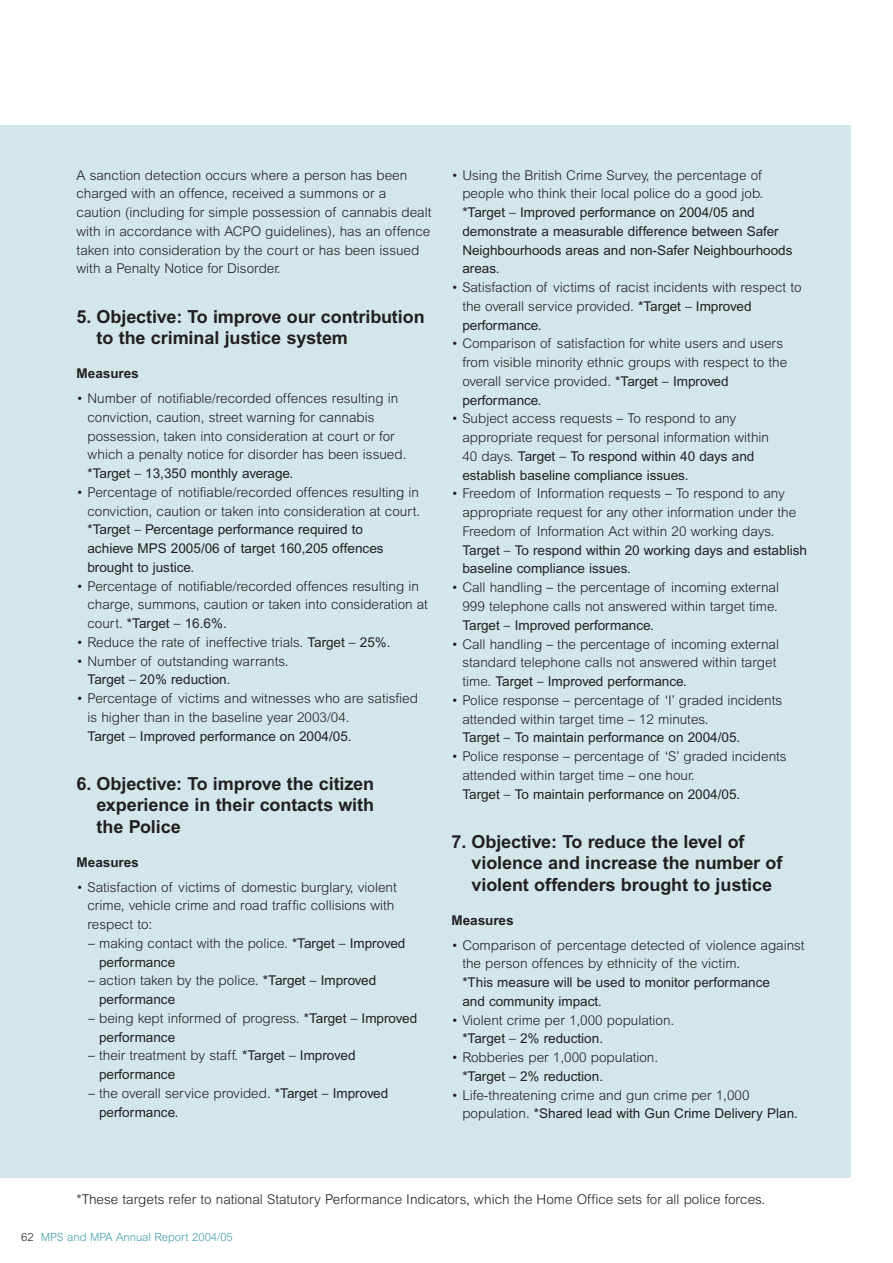
<style>
.page{position:relative;width:893px;height:1263px;background:#fff}
.page>*{position:absolute;margin:0;border:0;box-sizing:border-box;transform-origin:0 0}
.t1{font:700 18px/21.6px "Arial";letter-spacing:-.005em;color:#231f20}
.t2{font:300 13.5px/18.8px "Arial";color:#231f20}
.t3{font:13.5px/18.8px "Arial";color:#231f20}
.t4{font:700 13.5px "Arial";color:#231f20}
.t5{font:300 11.25px "Arial";color:#409eab}
.s1{font-weight:400}
.s2{font-family:"Helvetica Neue"}
.s3{font-family:"Helvetica Neue";font-weight:300}
.s4{font-weight:300}
.s5{color:#231f20}
</style>
<div class="page">
<div style="left:0;top:125px;width:850px;height:1053px;background:#d3e6ea"></div>
<p class="t2" style="left:77px;top:167px;width:356px">A sanction detection occurs where a person has been charged with an offence, received a summons or a caution (including for simple possession of cannabis dealt with in accordance with ACPO guidelines), has an offence taken into consideration by the court or has been issued with a Penalty Notice for Disorder.</p>
<h1 class="t1" style="left:97px;top:308px;width:329px;text-indent:-20px">5. Objective: To improve our contribution to the criminal justice system</h1>
<p class="t4" style="left:77px;top:368px;width:64px">Measures</p>
<p class="t2" style="left:87px;top:390px;width:320px;text-indent:-11px">• Number of notifiable/recorded offences resulting in conviction, caution, street warning for cannabis possession, taken into consideration at court or for which a penalty notice for disorder has been issued. <span class="s1">*Target</span> <span class="s2">–</span> <span class="s1">13,350 monthly average.</span></p>
<p class="t2" style="left:87px;top:484px;width:334px;text-indent:-11px">• Percentage of notifiable/recorded offences resulting in conviction, caution or taken into consideration at court. <span class="s1">*Target</span> <span class="s2">–</span> <span class="s1">Percentage performance required to<br>achieve MPS 2005/06 of target 160,205 offences brought to justice.</span></p>
<p class="t2" style="left:87px;top:578px;width:342px;text-indent:-11px">• Percentage of notifiable/recorded offences resulting in charge, summons, caution or taken into consideration at court. <span class="s1">*Target</span> <span class="s2">–</span> <span class="s1">16.6%.</span></p>
<p class="t2" style="left:77px;top:634px;width:315px">• Reduce the rate of ineffective trials. <span class="s1">Target</span> <span class="s2">–</span> <span class="s1">25%.</span></p>
<p class="t2" style="left:87px;top:653px;width:202px;text-indent:-11px">• Number of outstanding warrants.<br><span class="s1">Target</span> <span class="s2">–</span> <span class="s1">20% reduction.</span></p>
<p class="t2" style="left:87px;top:690px;width:332px;text-indent:-11px">• Percentage of victims and witnesses who are satisfied is higher than in the baseline year 2003/04.<br><span class="s1">Target</span> <span class="s2">–</span> <span class="s1">Improved performance on 2004/05.</span></p>
<h1 class="t1" style="left:97px;top:775px;width:279px;text-align:justify;text-indent:-20px">6. Objective: To improve the citizen experience in their contacts with the Police</h1>
<p class="t4" style="left:77px;top:857px;width:64px">Measures</p>
<p class="t2" style="left:87px;top:879px;width:311px;text-indent:-11px">• Satisfaction of victims of domestic burglary, violent crime, vehicle crime and road traffic collisions with respect to:</p>
<p class="t2" style="left:99px;top:935px;width:308px;text-indent:-11px"><span class="s2">–</span> making contact with the police. <span class="s1">*Target</span> <span class="s2">–</span> <span class="s1">Improved performance</span></p>
<p class="t3" style="left:99px;top:973px;width:279px;text-indent:-11px"><span class="s3">–</span> <span class="s4">action taken by the police.</span> *Target <span class="s3">–</span> Improved performance</p>
<p class="t2" style="left:99px;top:1010px;width:319px;text-indent:-11px"><span class="s2">–</span> being kept informed of progress. <span class="s1">*Target</span> <span class="s2">–</span> <span class="s1">Improved performance</span></p>
<p class="t3" style="left:99px;top:1048px;width:258px;text-indent:-11px"><span class="s3">–</span> <span class="s4">their treatment by staff.</span> *Target <span class="s3">–</span> Improved performance</p>
<p class="t3" style="left:99px;top:1085px;width:291px;text-indent:-11px"><span class="s3">–</span> <span class="s4">the overall service provided.</span> *Target <span class="s3">–</span> Improved performance.</p>
<p class="t3" style="left:462px;top:167px;width:331px;text-indent:-11px"><span class="s4">• Using the British Crime Survey, the percentage of people who think their local police do a good job. </span>*Target <span class="s3">–</span> Improved performance on 2004/05 and demonstrate a measurable difference between Safer Neighbourhoods areas and non-Safer Neighbourhoods areas.</p>
<p class="t2" style="left:462px;top:280px;width:341px;text-indent:-11px">• Satisfaction of victims of racist incidents with respect to the overall service provided. <span class="s1">*Target</span> <span class="s2">–</span> <span class="s1">Improved performance.</span></p>
<p class="t2" style="left:462px;top:336px;width:326px;text-indent:-11px">• Comparison of satisfaction for white users and users from visible minority ethnic groups with respect to the overall service provided. <span class="s1">*Target</span> <span class="s2">–</span> <span class="s1">Improved performance.</span></p>
<p class="t2" style="left:462px;top:411px;width:308px;text-indent:-11px">• Subject access requests <span class="s2">–</span> To respond to any appropriate request for personal information within 40 days. <span class="s1">Target</span> <span class="s2">–</span> <span class="s1">To respond within 40 days and establish baseline compliance issues.</span></p>
<p class="t2" style="left:462px;top:486px;width:346px;text-indent:-11px">• Freedom of Information requests <span class="s2">–</span> To respond to any appropriate request for any other information under the Freedom of Information Act within 20 working days.<br><span class="s1">Target</span> <span class="s2">–</span> <span class="s1">To respond within 20 working days and establish baseline compliance issues.</span></p>
<p class="t2" style="left:462px;top:580px;width:318px;text-align:justify;text-indent:-11px">• Call handling <span class="s2">–</span> the percentage of incoming external 999 telephone calls not answered within target time.<br><span class="s1">Target</span> <span class="s2">–</span> <span class="s1">Improved performance.</span></p>
<p class="t2" style="left:462px;top:636px;width:318px;text-indent:-11px">• Call handling <span class="s2">–</span> the percentage of incoming external standard telephone calls not answered within target time. <span class="s1">Target</span> <span class="s2">–</span> <span class="s1">Improved performance.</span></p>
<p class="t2" style="left:462px;top:692px;width:321px;text-indent:-11px">• Police response <span class="s2">–</span> percentage of ‘I’ graded incidents attended within target time <span class="s2">–</span> 12 minutes.<br><span class="s1">Target</span> <span class="s2">–</span> <span class="s1">To maintain performance on 2004/05.</span></p>
<p class="t2" style="left:462px;top:748px;width:326px;text-indent:-11px">• Police response <span class="s2">–</span> percentage of ‘S’ graded incidents attended within target time <span class="s2">–</span> one hour.<br><span class="s1">Target</span> <span class="s2">–</span> <span class="s1">To maintain performance on 2004/05.</span></p>
<h1 class="t1" style="left:471px;top:833px;width:312px;text-indent:-20px">7. Objective: To reduce the level of violence and increase the number of violent offenders brought to justice</h1>
<p class="t4" style="left:451px;top:915px;width:64px">Measures</p>
<p class="t2" style="left:462px;top:937px;width:344px;text-indent:-11px">• Comparison of percentage detected of violence against the person offences by ethnicity of the victim.</p>
<p class="t3" style="left:462px;top:975px;width:309px">*This measure will be used to monitor performance and community impact.</p>
<p class="t2" style="left:462px;top:1012px;width:213px;text-indent:-11px">• Violent crime per 1,000 population. <span class="s1">*Target</span> <span class="s2">–</span> <span class="s1">2% reduction.</span></p>
<p class="t2" style="left:462px;top:1050px;width:197px;text-indent:-11px">• Robberies per 1,000 population. <span class="s1">*Target</span> <span class="s2">–</span> <span class="s1">2% reduction.</span></p>
<p class="t2" style="left:462px;top:1087px;width:337px;text-indent:-11px">• Life-threatening crime and gun crime per 1,000 population. <span class="s1">*Shared lead with Gun Crime Delivery Plan.</span></p>
<p class="t2" style="left:77px;top:1192px;width:690px">*These targets refer to national Statutory Performance Indicators, which the Home Office sets for all police forces.</p>
<p class="t5" style="left:21px;top:1233px;width:213px"><span class="s5">62</span> MPS and MPA Annual Report 2004/05</p>
</div>
